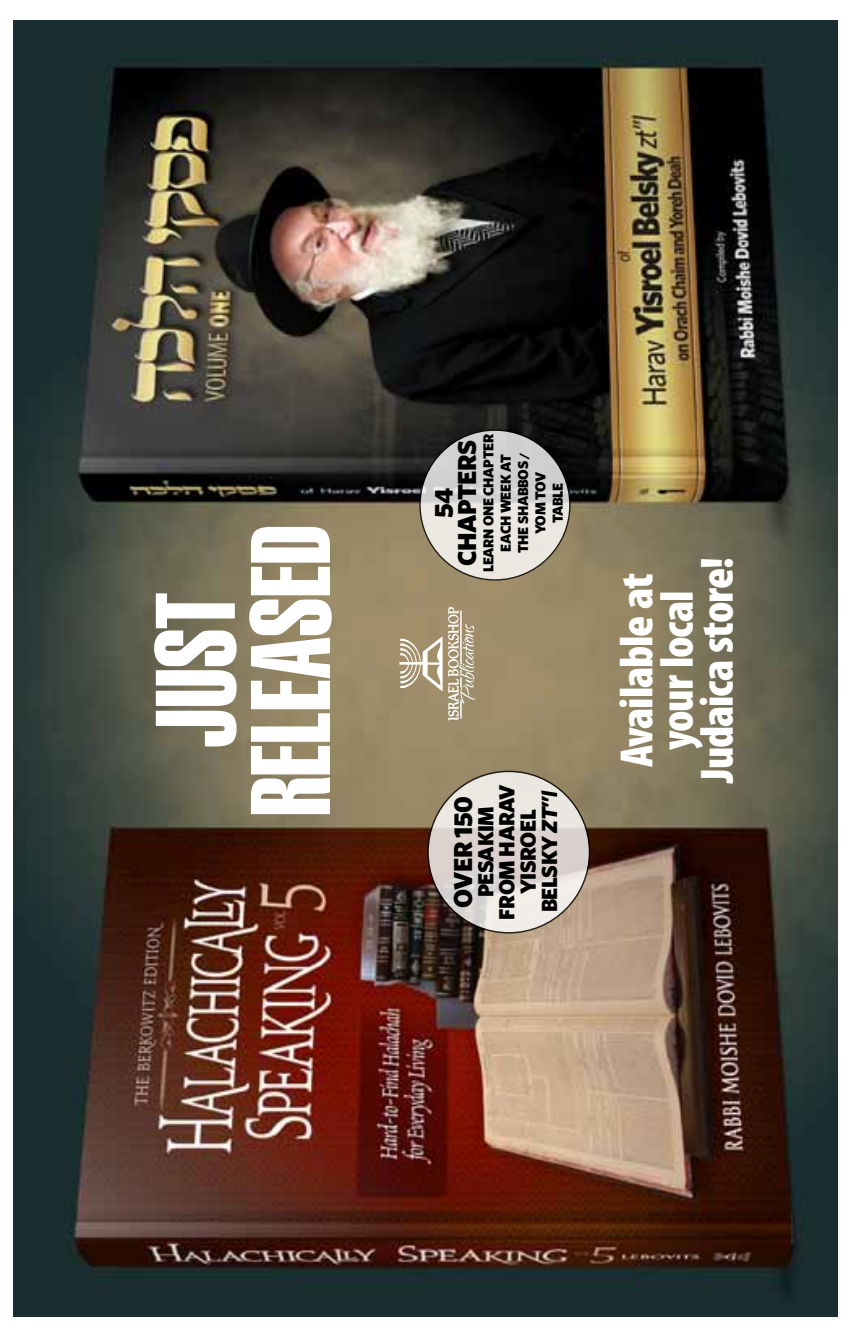
<style>
.page{position:relative;width:851px;height:1337px;background:#fff}
.page>*{position:absolute;margin:0;border:0;box-sizing:border-box;transform-origin:0 0}
.t1{font:109.58px/95.2px "Swiss 911 BT Extra Compressed";color:#fff;text-align:center}
.t2{font:900 condensed 47.02px/40.3px "Myriad Pro";letter-spacing:-.025em;color:#fff;text-align:center}
.t3{font:900 26.1px/23.2px "Whitney";letter-spacing:-.02em;color:#000;text-align:center}
.t4{font:900 22.05px/21.2px "Whitney";letter-spacing:-.02em;color:#000;text-align:center}
.t5{font:14.4px/17.3px "Whitney Black SC";letter-spacing:-.02em;color:#000;text-align:center}
.s1{font-style:italic}
</style>
<div class="page">
<img style="left:13px;top:20px;width:824px;height:1296px">
<svg style="left:420px;top:430px;width:150px;height:150px;background:#d9d8d4"></svg>
<svg style="left:428px;top:771px;width:161px;height:161px;background:#e0dad6"></svg>
<svg style="left:448px;top:607px;width:27px;height:113px;background:#baae96"></svg>
<svg style="left:399px;top:636px;width:43px;height:55px"></svg>
<h1 class="t1" style="left:150px;top:816px;width:293px;rotate:-90deg">JUST<br>RELEASED</h1>
<h3 class="t3" style="left:431px;top:566px;width:127px;rotate:-90deg">54<br>CHAPTERS</h3>
<p class="t5" style="left:479px;top:572px;width:140px;rotate:-90deg">LEARN ONE CHAPTER<br>EACH WEEK AT<br>THE SHABBOS /<br>YOM TOV<br>TABLE</p>
<h3 class="t4" style="left:474px;top:919px;width:137px;rotate:-90deg">PESAKIM<br>FROM HARAV<br>YISROEL<br>BELSKY <span class="s1">ZT”l</span></h3>
<h3 class="t3" style="left:450px;top:907px;width:113px;rotate:-90deg">OVER 150</h3>
<h2 class="t2" style="left:615px;top:783px;width:227px;rotate:-90deg">Available at your local<br>Judaica store!</h2>
</div>
